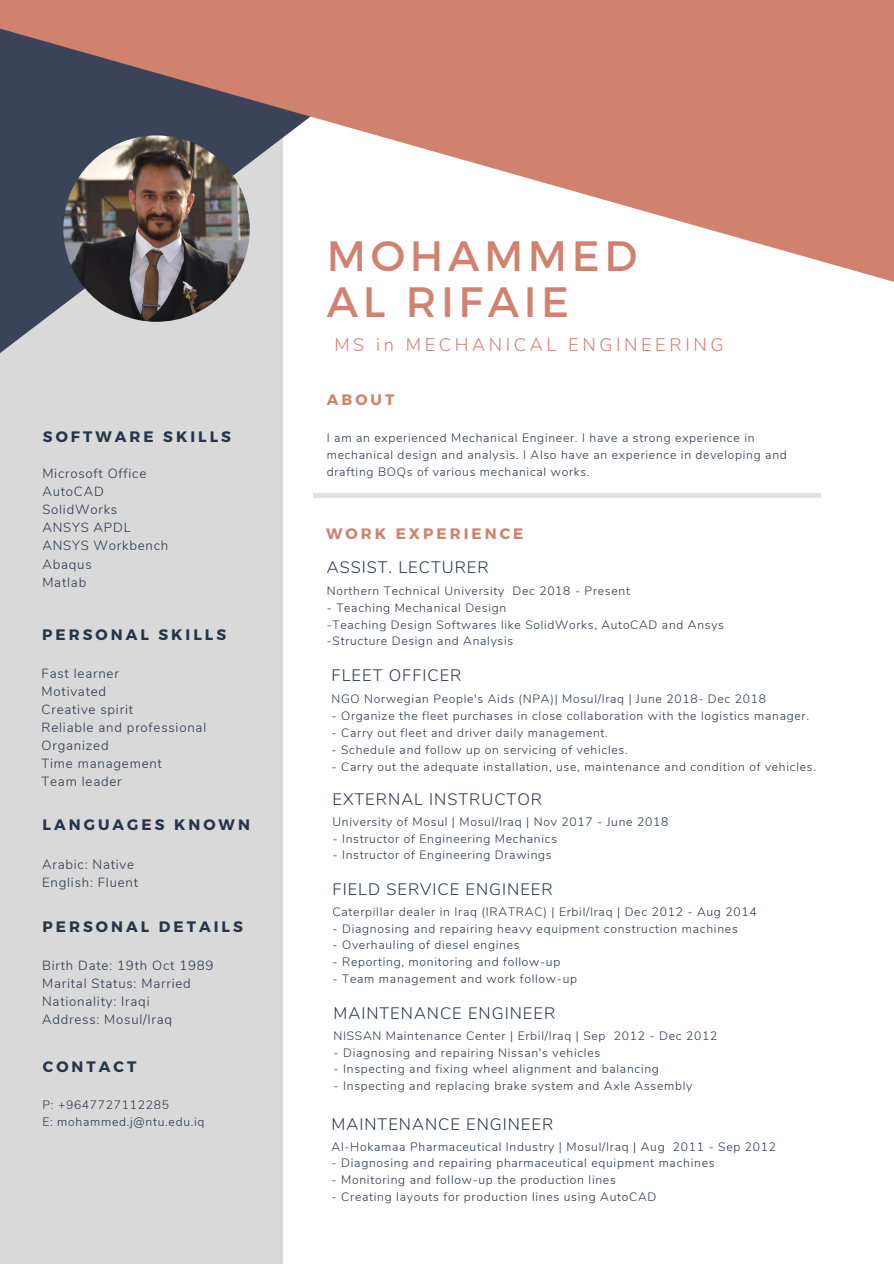
<style>
.page{position:relative;width:894px;height:1264px;background:#fff}
.page>*{position:absolute;margin:0;border:0;box-sizing:border-box;transform-origin:0 0}
.t1{font:42.45px "Montserrat";letter-spacing:.11em;color:#d0826f}
.t2{font:300 18.15px "Nunito";letter-spacing:.2em;color:#d0826f}
.t3{font:300 16.5px "Nunito";letter-spacing:.06em;color:#263547}
.t4{font:700 15.15px "Montserrat";letter-spacing:.2em;color:#263547}
.t5{font:700 15.15px "Montserrat";letter-spacing:.2em;color:#d0826f}
.t6{font:300 13.2px/18px "Nunito";letter-spacing:.06em;color:#263547}
.t7{font:300 12.15px/17px "Nunito";letter-spacing:.06em;color:#263547}
</style>
<div class="page">
<hr style="left:313px;top:493px;width:507px;height:4px;background:#dfe0e0">
<div style="left:0;top:0;width:283px;height:1263px;background:#d9d9d9"></div>
<svg style="left:0;top:0;width:893px;height:333px;fill:#d0826f"></svg>
<p class="t4" style="left:43px;top:426px;width:189px">SOFTWARE SKILLS</p>
<p class="t6" style="left:42px;top:465px;width:105px">Microsoft Office</p>
<p class="t6" style="left:42px;top:483px;width:63px">AutoCAD</p>
<p class="t6" style="left:42px;top:501px;width:76px">SolidWorks</p>
<p class="t6" style="left:42px;top:519px;width:90px">ANSYS APDL</p>
<p class="t6" style="left:42px;top:537px;width:127px">ANSYS Workbench</p>
<p class="t6" style="left:42px;top:555px;width:51px">Abaqus</p>
<p class="t6" style="left:42px;top:573px;width:45px">Matlab</p>
<p class="t4" style="left:42px;top:624px;width:185px">PERSONAL SKILLS</p>
<p class="t6" style="left:42px;top:665px;width:79px">Fast learner</p>
<p class="t6" style="left:42px;top:683px;width:66px">Motivated</p>
<p class="t6" style="left:42px;top:701px;width:93px">Creative spirit</p>
<p class="t6" style="left:42px;top:719px;width:166px">Reliable and professional</p>
<p class="t6" style="left:42px;top:737px;width:68px">Organized</p>
<p class="t6" style="left:42px;top:755px;width:122px">Time management</p>
<p class="t6" style="left:42px;top:773px;width:82px">Team leader</p>
<p class="t4" style="left:43px;top:815px;width:209px">LANGUAGES KNOWN</p>
<p class="t6" style="left:42px;top:855px;width:97px">Arabic: Native<br>English: Fluent</p>
<p class="t4" style="left:43px;top:916px;width:202px">PERSONAL DETAILS</p>
<p class="t6" style="left:42px;top:956px;width:173px">Birth Date: 19th Oct 1989</p>
<p class="t6" style="left:42px;top:974px;width:150px">Marital Status: Married</p>
<p class="t6" style="left:42px;top:992px;width:109px">Nationality: Iraqi</p>
<p class="t6" style="left:42px;top:1010px;width:132px">Address: Mosul/Iraq</p>
<p class="t4" style="left:43px;top:1056px;width:95px">CONTACT</p>
<p class="t7" style="left:42px;top:1096px;width:128px">P: +9647727112285</p>
<p class="t7" style="left:42px;top:1113px;width:164px">E: mohammed.j@ntu.edu.iq</p>
<p class="t1" style="left:327px;top:228px;width:312px">MOHAMMED</p>
<p class="t1" style="left:327px;top:275px;width:244px">AL RIFAIE</p>
<p class="t2" style="left:334px;top:333px;width:390px">MS in MECHANICAL ENGINEERING</p>
<p class="t5" style="left:327px;top:389px;width:69px">ABOUT</p>
<p class="t7" style="left:327px;top:429px;width:461px">I am an experienced Mechanical Engineer. I have a strong experience in mechanical design and analysis. I Also have an experience in developing and drafting BOQs of various mechanical works.</p>
<p class="t5" style="left:326px;top:524px;width:199px">WORK EXPERIENCE</p>
<p class="t3" style="left:327px;top:556px;width:163px">ASSIST. LECTURER</p>
<p class="t7" style="left:327px;top:582px;width:304px">Northern Technical University Dec 2018 - Present</p>
<p class="t7" style="left:327px;top:599px;width:181px">- Teaching Mechanical Design</p>
<p class="t7" style="left:327px;top:616px;width:398px">-Teaching Design Softwares like SolidWorks, AutoCAD and Ansys</p>
<p class="t7" style="left:327px;top:633px;width:188px">-Structure Design and Analysis</p>
<p class="t3" style="left:331px;top:664px;width:131px">FLEET OFFICER</p>
<p class="t7" style="left:331px;top:690px;width:436px">NGO Norwegian People's Aids (NPA)| Mosul/Iraq | June 2018- Dec 2018</p>
<p class="t7" style="left:331px;top:707px;width:479px">- Organize the fleet purchases in close collaboration with the logistics manager.</p>
<p class="t7" style="left:331px;top:724px;width:278px">- Carry out fleet and driver daily management.</p>
<p class="t7" style="left:331px;top:741px;width:297px">- Schedule and follow up on servicing of vehicles.</p>
<p class="t7" style="left:331px;top:758px;width:485px">- Carry out the adequate installation, use, maintenance and condition of vehicles.</p>
<p class="t3" style="left:332px;top:788px;width:211px">EXTERNAL INSTRUCTOR</p>
<p class="t7" style="left:332px;top:813px;width:337px">University of Mosul | Mosul/Iraq | Nov 2017 - June 2018</p>
<p class="t7" style="left:332px;top:830px;width:226px">- Instructor of Engineering Mechanics</p>
<p class="t7" style="left:332px;top:847px;width:221px">- Instructor of Engineering Drawings</p>
<p class="t3" style="left:332px;top:878px;width:222px">FIELD SERVICE ENGINEER</p>
<p class="t7" style="left:332px;top:903px;width:425px">Caterpillar dealer in Iraq (IRATRAC) | Erbil/Iraq | Dec 2012 - Aug 2014</p>
<p class="t7" style="left:332px;top:920px;width:406px">- Diagnosing and repairing heavy equipment construction machines</p>
<p class="t7" style="left:332px;top:937px;width:188px">- Overhauling of diesel engines</p>
<p class="t7" style="left:332px;top:953px;width:229px">- Reporting, monitoring and follow-up</p>
<p class="t7" style="left:332px;top:970px;width:246px">- Team management and work follow-up</p>
<p class="t3" style="left:333px;top:1002px;width:223px">MAINTENANCE ENGINEER</p>
<p class="t7" style="left:333px;top:1027px;width:385px">NISSAN Maintenance Center | Erbil/Iraq | Sep 2012 - Dec 2012</p>
<p class="t7" style="left:333px;top:1044px;width:268px">- Diagnosing and repairing Nissan's vehicles</p>
<p class="t7" style="left:333px;top:1060px;width:327px">- Inspecting and fixing wheel alignment and balancing</p>
<p class="t7" style="left:333px;top:1077px;width:360px">- Inspecting and replacing brake system and Axle Assembly</p>
<p class="t3" style="left:331px;top:1112px;width:223px">MAINTENANCE ENGINEER</p>
<p class="t7" style="left:331px;top:1137px;width:446px">Al-Hokamaa Pharmaceutical Industry | Mosul/Iraq | Aug 2011 - Sep 2012</p>
<p class="t7" style="left:331px;top:1154px;width:384px">- Diagnosing and repairing pharmaceutical equipment machines</p>
<p class="t7" style="left:331px;top:1171px;width:286px">- Monitoring and follow-up the production lines</p>
<p class="t7" style="left:331px;top:1188px;width:326px">- Creating layouts for production lines using AutoCAD</p>
</div>
